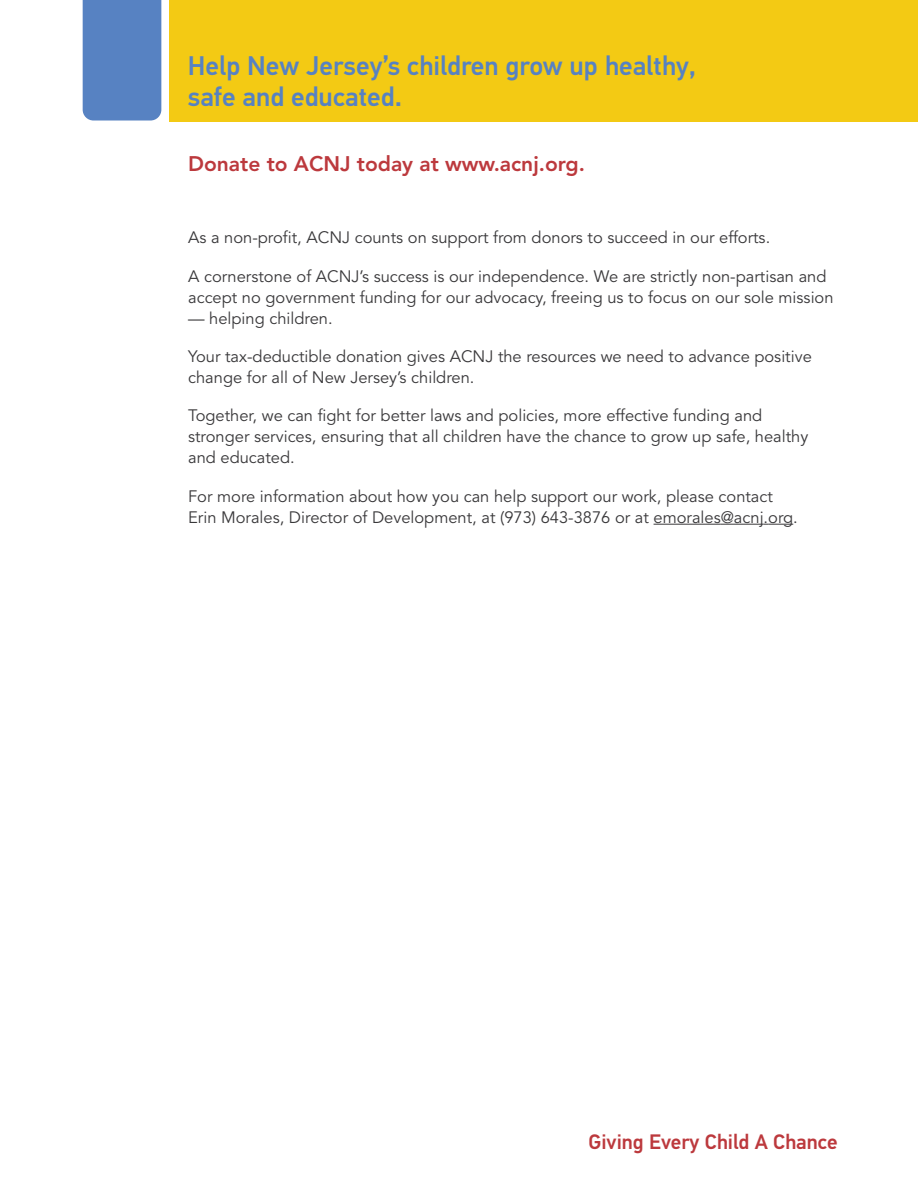
<style>
.page{position:relative;width:918px;height:1188px;background:#fff}
.page>*{position:absolute;margin:0;border:0;box-sizing:border-box;transform-origin:0 0}
.t1{font:500 27px/30.9px "PF Din Text Pro";color:#5782c2}
.t2{font:800 21px "Avenir";color:#bc393d}
.t3{font:500 21px "PF Din Text Pro";color:#bc393d}
.t4{font:16.5px/21px "Avenir";color:#39383a}
</style>
<div class="page">
<div style="left:83px;top:0;width:78px;height:121px;background:#5782c2"></div>
<div style="left:169px;top:0;width:749px;height:121px;background:#f3ca14"></div>
<hr style="left:654px;top:524px;width:67px;height:1px;background:#39383a">
<svg style="left:721px;top:524px;width:13px;height:1px"></svg>
<hr style="left:734px;top:524px;width:30px;height:1px;background:#39383a">
<svg style="left:764px;top:524px;width:29px;height:1px"></svg>
<h1 class="t1" style="left:188px;top:51px;width:510px">Help New Jersey’s children grow up healthy, safe and educated.</h1>
<p class="t2" style="left:188px;top:145px;width:398px">Donate to ACNJ today at www.acnj.org.</p>
<p class="t4" style="left:188px;top:227px;width:584px">As a non-profit, ACNJ counts on support from donors to succeed in our efforts.</p>
<p class="t4" style="left:188px;top:266px;width:647px">A cornerstone of ACNJ’s success is our independence. We are strictly non-partisan and accept no government funding for our advocacy, freeing us to focus on our sole mission</p>
<p class="t4" style="left:188px;top:308px;width:146px">— helping children.</p>
<p class="t4" style="left:188px;top:346px;width:625px">Your tax-deductible donation gives ACNJ the resources we need to advance positive change for all of New Jersey’s children.</p>
<p class="t4" style="left:188px;top:406px;width:622px">Together, we can fight for better laws and policies, more effective funding and stronger services, ensuring that all children have the chance to grow up safe, healthy and educated.</p>
<p class="t4" style="left:188px;top:486px;width:611px">For more information about how you can help support our work, please contact<br>Erin Morales, Director of Development, at (973) 643-3876 or at emorales@acnj.org.</p>
<p class="t3" style="left:588px;top:1129px;width:251px">Giving Every Child A Chance</p>
</div>
